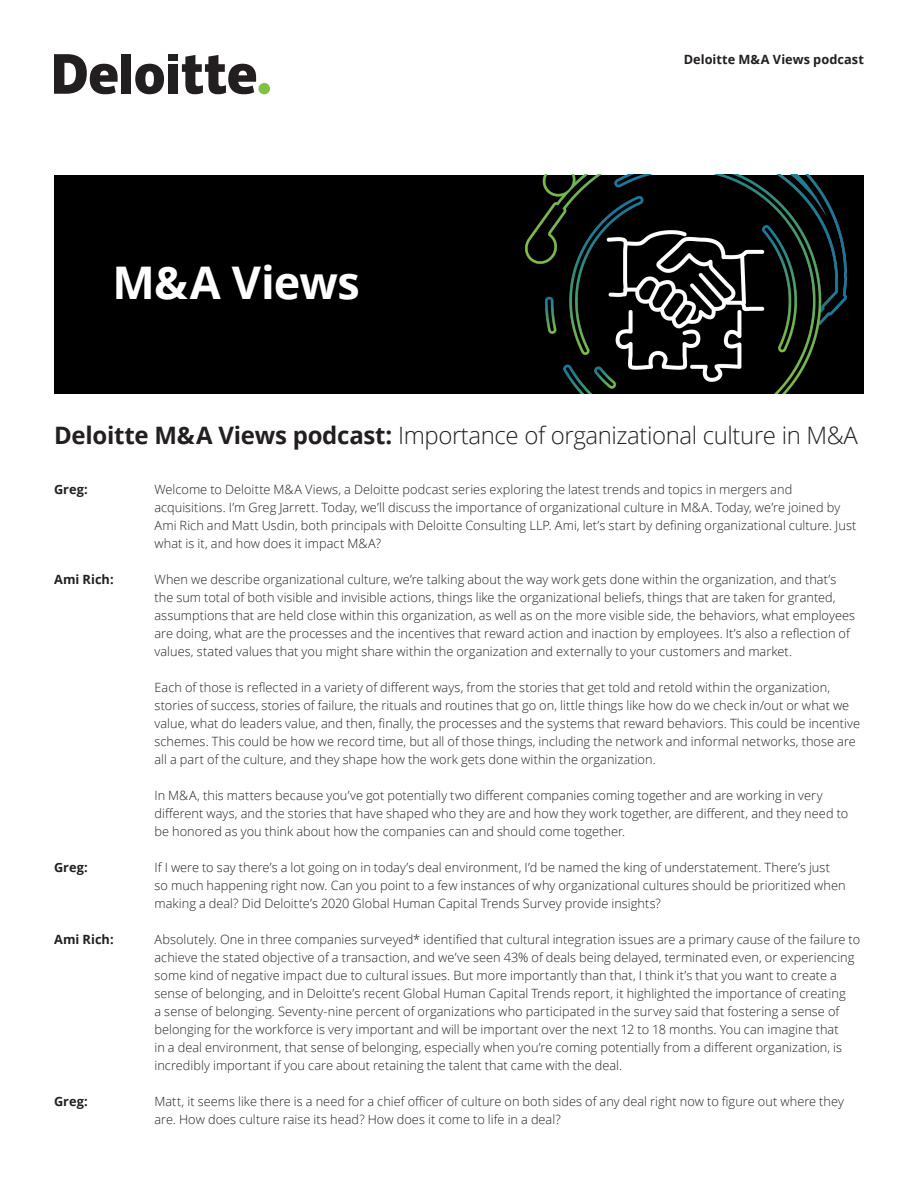
<style>
.page{position:relative;width:918px;height:1188px;background:#fff}
.page>*{position:absolute;margin:0;border:0;box-sizing:border-box;transform-origin:0 0}
.Body_copy__8_5_12pt{font:700 45px "Open Sans";letter-spacing:-.015em;color:#fff}
.Introduction__14_18p{font:300 24px "Open Sans";letter-spacing:-.015em;color:#231f20}
.Body_copy__8_5_12pt-2{font:300 12.75px/18px "Open Sans";letter-spacing:.005em;color:#231f20}
.Body_copy__8_5_12pt-3{font:700 12.75px "Open Sans";letter-spacing:.005em;color:#231f20}
.Subhead_B__8_5_12pt{font:700 12.75px "Open Sans";letter-spacing:.005em;color:#231f20}
.s1{font-weight:700}
</style>
<div class="page">
<div style="left:259px;top:83px;width:11px;height:11px;background:#7fc241;border-radius:50%"></div>
<div style="left:121px;top:54px;width:10px;height:40px;background:#231f20"></div>
<svg style="left:135px;top:64px;width:29px;height:30px"></svg>
<div style="left:168px;top:64px;width:10px;height:30px;background:#231f20"></div>
<div style="left:168px;top:54px;width:10px;height:7px;background:#231f20"></div>
<svg style="left:182px;top:55px;width:74px;height:39px"></svg>
<svg style="left:54px;top:54px;width:64px;height:40px"></svg>
<div style="left:54px;top:175px;width:810px;height:219px;background:#000001"></div>
<img style="left:525px;top:175px;width:322px;height:219px">
<p class="Body_copy__8_5_12pt" style="left:112px;top:251px;width:249px">M&amp;A Views</p>
<p class="Subhead_B__8_5_12pt" style="left:684px;top:50px;width:182px">Deloitte M&amp;A Views podcast</p>
<p class="Introduction__14_18p" style="left:54px;top:419px;width:805px"><span class="s1">Deloitte M&amp;A Views podcast:</span> Importance of organizational culture in M&amp;A</p>
<p class="Body_copy__8_5_12pt-3" style="left:54px;top:481px;width:35px">Greg:</p>
<p class="Body_copy__8_5_12pt-2" style="left:154px;top:480px;width:704px">Welcome to Deloitte M&amp;A Views, a Deloitte podcast series exploring the latest trends and topics in mergers and acquisitions. I’m Greg Jarrett. Today, we’ll discuss the importance of organizational culture in M&amp;A. Today, we’re joined by Ami Rich and Matt Usdin, both principals with Deloitte Consulting LLP. Ami, let’s start by defining organizational culture. Just what is it, and how does it impact M&amp;A?</p>
<p class="Body_copy__8_5_12pt-3" style="left:54px;top:571px;width:61px">Ami Rich:</p>
<p class="Body_copy__8_5_12pt-2" style="left:154px;top:570px;width:702px">When we describe organizational culture, we’re talking about the way work gets done within the organization, and that’s the sum total of both visible and invisible actions, things like the organizational beliefs, things that are taken for granted, assumptions that are held close within this organization, as well as on the more visible side, the behaviors, what employees are doing, what are the processes and the incentives that reward action and inaction by employees. It’s also a reflection of values, stated values that you might share within the organization and externally to your customers and market.</p>
<p class="Body_copy__8_5_12pt-2" style="left:154px;top:678px;width:707px">Each of those is reflected in a variety of different ways, from the stories that get told and retold within the organization, stories of success, stories of failure, the rituals and routines that go on, little things like how do we check in/out or what we value, what do leaders value, and then, finally, the processes and the systems that reward behaviors. This could be incentive schemes. This could be how we record time, but all of those things, including the network and informal networks, those are all a part of the culture, and they shape how the work gets done within the organization.</p>
<p class="Body_copy__8_5_12pt-2" style="left:154px;top:786px;width:695px">In M&amp;A, this matters because you’ve got potentially two different companies coming together and are working in very different ways, and the stories that have shaped who they are and how they work together, are different, and they need to be honored as you think about how the companies can and should come together.</p>
<p class="Body_copy__8_5_12pt-3" style="left:54px;top:859px;width:35px">Greg:</p>
<p class="Body_copy__8_5_12pt-2" style="left:154px;top:858px;width:693px">If I were to say there’s a lot going on in today’s deal environment, I’d be named the king of understatement. There’s just so much happening right now. Can you point to a few instances of why organizational cultures should be prioritized when making a deal? Did Deloitte’s 2020 Global Human Capital Trends Survey provide insights?</p>
<p class="Body_copy__8_5_12pt-3" style="left:54px;top:931px;width:61px">Ami Rich:</p>
<p class="Body_copy__8_5_12pt-2" style="left:154px;top:930px;width:707px">Absolutely. One in three companies surveyed* identified that cultural integration issues are a primary cause of the failure to achieve the stated objective of a transaction, and we’ve seen 43% of deals being delayed, terminated even, or experiencing some kind of negative impact due to cultural issues. But more importantly than that, I think it’s that you want to create a sense of belonging, and in Deloitte’s recent Global Human Capital Trends report, it highlighted the importance of creating<br>a sense of belonging. Seventy-nine percent of organizations who participated in the survey said that fostering a sense of belonging for the workforce is very important and will be important over the next 12 to 18 months. You can imagine that<br>in a deal environment, that sense of belonging, especially when you’re coming potentially from a different organization, is incredibly important if you care about retaining the talent that came with the deal.</p>
<p class="Body_copy__8_5_12pt-3" style="left:54px;top:1093px;width:35px">Greg:</p>
<p class="Body_copy__8_5_12pt-2" style="left:154px;top:1092px;width:691px">Matt, it seems like there is a need for a chief officer of culture on both sides of any deal right now to figure out where they are. How does culture raise its head? How does it come to life in a deal?</p>
</div>
